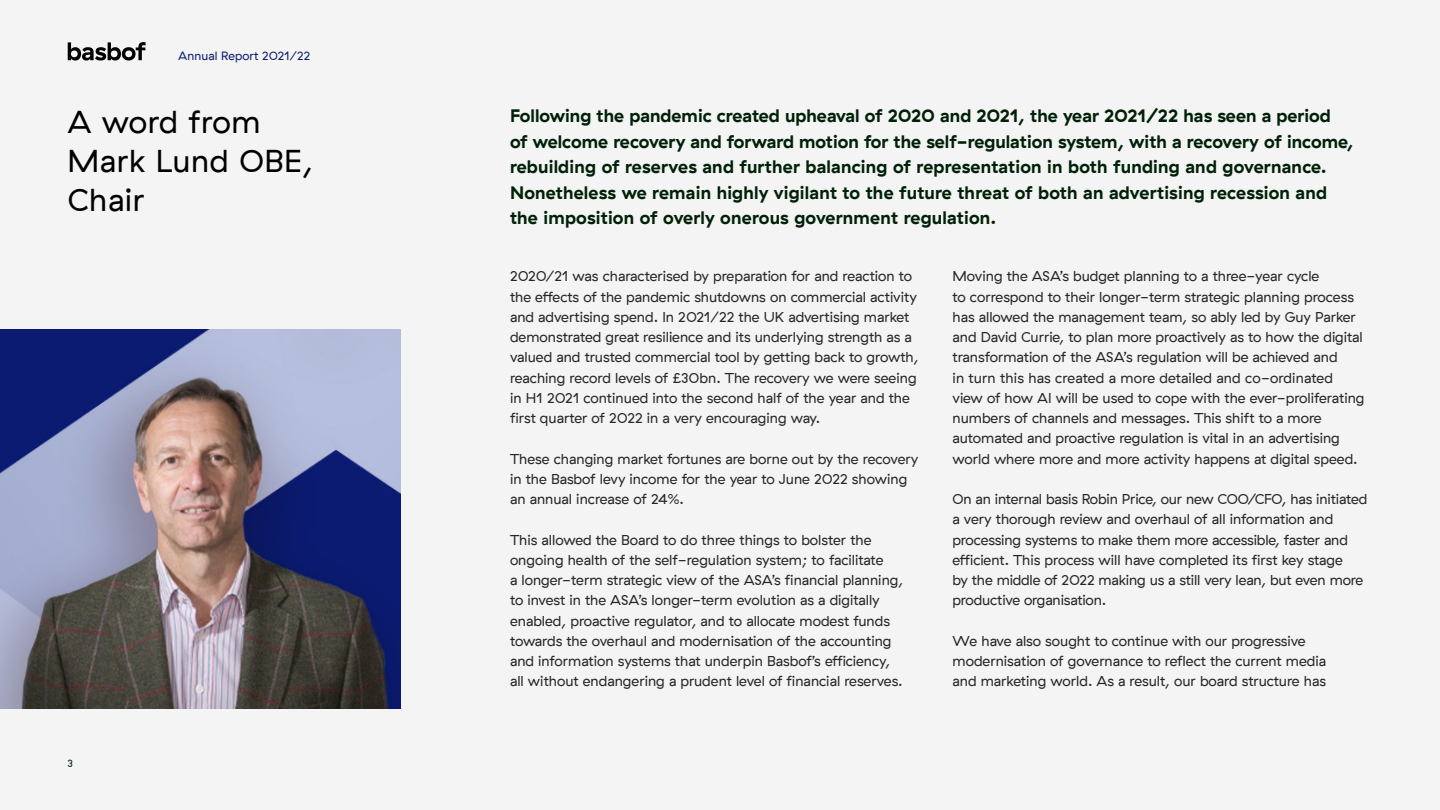
<style>
.page{position:relative;width:1440px;height:810px;background:#f3f4f3}
.page>*{position:absolute;margin:0;border:0;box-sizing:border-box;transform-origin:0 0}
.t1{font:31.5px/39px "GT Haptik";letter-spacing:.02em;color:#000}
.t2{font:700 18px/25.5px "GT Haptik";letter-spacing:.005em;color:#002007}
.t3{font:14.25px/20.2px "GT Haptik";color:#262626}
.t4{font:12px "GT Haptik";letter-spacing:.01em;color:#0b1b73}
.t5{font:10.5px "GT Haptik";color:#002007}
</style>
<div class="page">
<img style="left:0;top:329px;width:400px;height:380px">
<svg style="left:68px;top:42px;width:78px;height:19px"></svg>
<p class="t4" style="left:178px;top:49px;width:134px">Annual Report 2021/22</p>
<h1 class="t1" style="left:68px;top:103px;width:247px">A word from<br>Mark Lund OBE,<br>Chair</h1>
<p class="t5" style="left:68px;top:758px;width:7px">3</p>
<p class="t2" style="left:510px;top:103px;width:845px">Following the pandemic created upheaval of 2020 and 2021, the year 2021/22 has seen a period<br>of welcome recovery and forward motion for the self-regulation system, with a recovery of income, rebuilding of reserves and further balancing of representation in both funding and governance.<br>Nonetheless we remain highly vigilant to the future threat of both an advertising recession and the imposition of overly onerous government regulation.</p>
<p class="t3" style="left:510px;top:267px;width:410px">2020/21 was characterised by preparation for and reaction to the effects of the pandemic shutdowns on commercial activity and advertising spend. In 2021/22 the UK advertising market demonstrated great resilience and its underlying strength as a valued and trusted commercial tool by getting back to growth, reaching record levels of £30bn. The recovery we were seeing in H1 2021 continued into the second half of the year and the first quarter of 2022 in a very encouraging way.</p>
<p class="t3" style="left:510px;top:449px;width:410px">These changing market fortunes are borne out by the recovery in the Basbof levy income for the year to June 2022 showing an annual increase of 24%.</p>
<p class="t3" style="left:510px;top:530px;width:395px">This allowed the Board to do three things to bolster the ongoing health of the self-regulation system; to facilitate<br>a longer-term strategic view of the ASA’s financial planning, to invest in the ASA’s longer-term evolution as a digitally enabled, proactive regulator, and to allocate modest funds towards the overhaul and modernisation of the accounting and information systems that underpin Basbof’s efficiency, all without endangering a prudent level of financial reserves.</p>
<p class="t3" style="left:953px;top:266px;width:414px">Moving the ASA’s budget planning to a three-year cycle<br>to correspond to their longer-term strategic planning process has allowed the management team, so ably led by Guy Parker and David Currie, to plan more proactively as to how the digital transformation of the ASA’s regulation will be achieved and<br>in turn this has created a more detailed and co-ordinated view of how AI will be used to cope with the ever-proliferating numbers of channels and messages. This shift to a more automated and proactive regulation is vital in an advertising world where more and more activity happens at digital speed.</p>
<p class="t3" style="left:953px;top:489px;width:416px">On an internal basis Robin Price, our new COO/CFO, has initiated a very thorough review and overhaul of all information and processing systems to make them more accessible, faster and efficient. This process will have completed its first key stage<br>by the middle of 2022 making us a still very lean, but even more productive organisation.</p>
<p class="t3" style="left:953px;top:631px;width:375px">We have also sought to continue with our progressive modernisation of governance to reflect the current media and marketing world. As a result, our board structure has</p>
</div>
